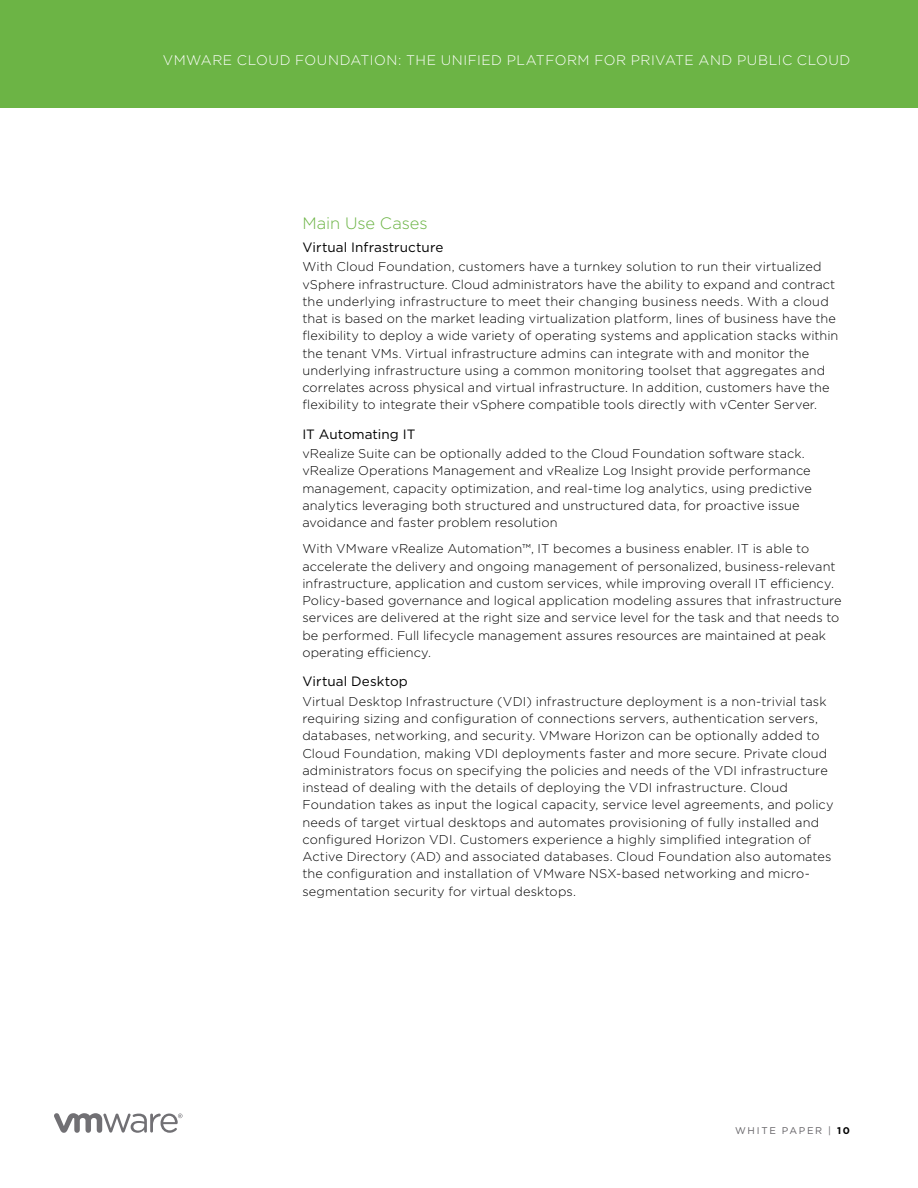
<style>
.page{position:relative;width:918px;height:1188px;background:#fff}
.page>*{position:absolute;margin:0;border:0;box-sizing:border-box;transform-origin:0 0}
.t1{font:300 16.5px "Gotham";letter-spacing:-.005em;color:#6cb445}
.t2{font:300 13.8px "Gotham";letter-spacing:.035em;color:#fff}
.t3{font:13.5px "Gotham";letter-spacing:.005em;color:#000}
.t4{font:300 12.75px/17.2px "Gotham";letter-spacing:.01em;color:#000}
.t5{font:9.75px "Gotham";letter-spacing:.175em;color:#636165}
.s1{font-weight:700;color:#000}
</style>
<div class="page">
<div style="left:0;top:0;width:918px;height:108px;background:#6cb445"></div>
<svg style="left:54px;top:1113px;width:129px;height:20px"></svg>
<p class="t2" style="left:163px;top:51px;width:689px">VMWARE CLOUD FOUNDATION: THE UNIFIED PLATFORM FOR PRIVATE AND PUBLIC CLOUD</p>
<p class="t1" style="left:302px;top:213px;width:127px">Main Use Cases</p>
<p class="t3" style="left:302px;top:238px;width:142px">Virtual Infrastructure</p>
<p class="t4" style="left:302px;top:258px;width:538px">With Cloud Foundation, customers have a turnkey solution to run their virtualized vSphere infrastructure. Cloud administrators have the ability to expand and contract the underlying infrastructure to meet their changing business needs. With a cloud that is based on the market leading virtualization platform, lines of business have the flexibility to deploy a wide variety of operating systems and application stacks within the tenant VMs. Virtual infrastructure admins can integrate with and monitor the underlying infrastructure using a common monitoring toolset that aggregates and correlates across physical and virtual infrastructure. In addition, customers have the flexibility to integrate their vSphere compatible tools directly with vCenter Server.</p>
<p class="t3" style="left:302px;top:425px;width:115px">IT Automating IT</p>
<p class="t4" style="left:302px;top:445px;width:511px">vRealize Suite can be optionally added to the Cloud Foundation software stack. vRealize Operations Management and vRealize Log Insight provide performance management, capacity optimization, and real-time log analytics, using predictive analytics leveraging both structured and unstructured data, for proactive issue avoidance and faster problem resolution</p>
<p class="t4" style="left:302px;top:540px;width:541px">With VMware vRealize Automation™, IT becomes a business enabler. IT is able to accelerate the delivery and ongoing management of personalized, business-relevant infrastructure, application and custom services, while improving overall IT efficiency.<br>Policy-based governance and logical application modeling assures that infrastructure services are delivered at the right size and service level for the task and that needs to be performed. Full lifecycle management assures resources are maintained at peak operating efficiency.</p>
<p class="t3" style="left:302px;top:673px;width:107px">Virtual Desktop</p>
<p class="t4" style="left:302px;top:692px;width:533px">Virtual Desktop Infrastructure (VDI) infrastructure deployment is a non-trivial task requiring sizing and configuration of connections servers, authentication servers, databases, networking, and security. VMware Horizon can be optionally added to Cloud Foundation, making VDI deployments faster and more secure. Private cloud administrators focus on specifying the policies and needs of the VDI infrastructure instead of dealing with the details of deploying the VDI infrastructure. Cloud Foundation takes as input the logical capacity, service level agreements, and policy needs of target virtual desktops and automates provisioning of fully installed and configured Horizon VDI. Customers experience a highly simplified integration of Active Directory (AD) and associated databases. Cloud Foundation also automates the configuration and installation of VMware NSX-based networking and micro&shy;segmentation security for virtual desktops.</p>
<p class="t5" style="left:735px;top:1125px;width:116px">WHITE PAPER | <span class="s1">10</span></p>
</div>
